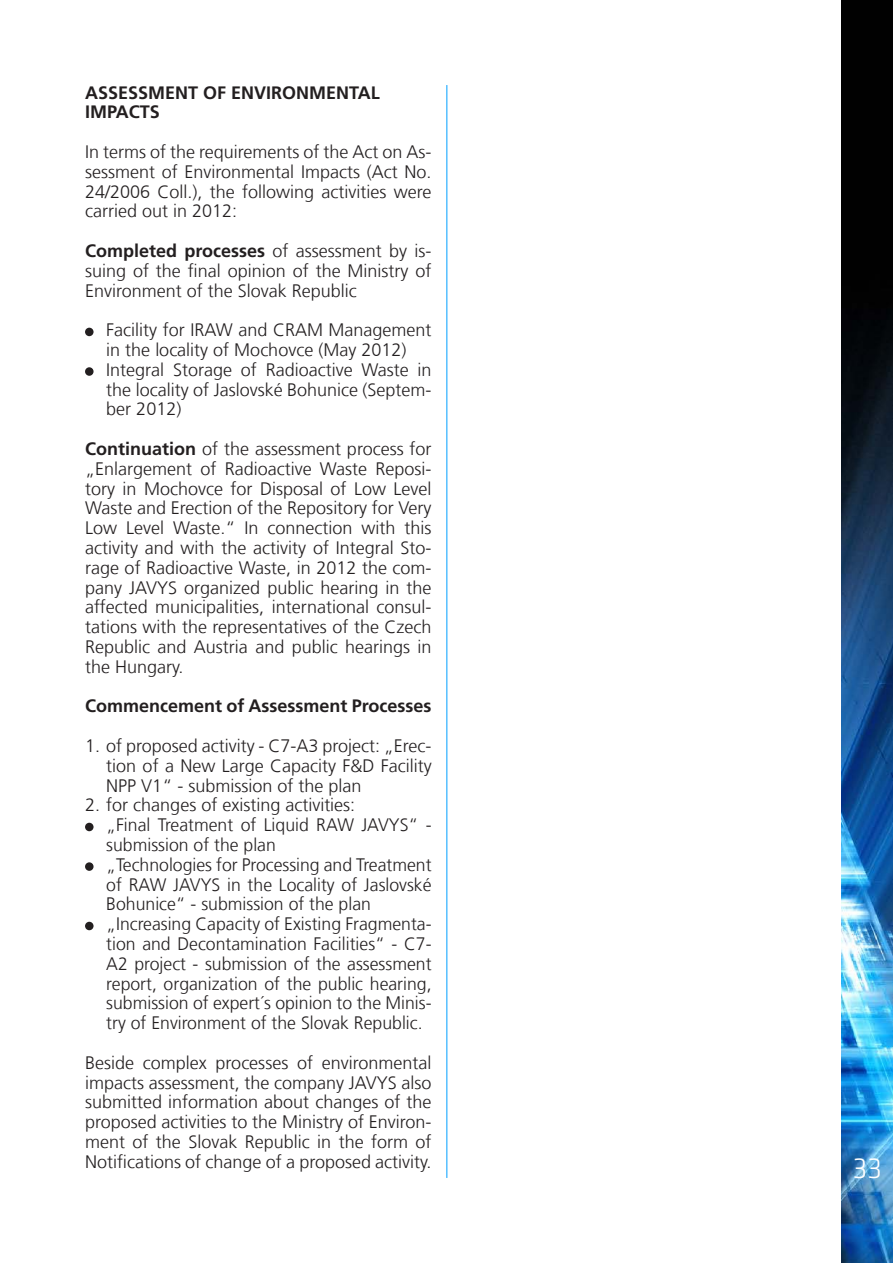
<style>
.page{position:relative;width:893px;height:1263px;background:#fff}
.page>*{position:absolute;margin:0;border:0;box-sizing:border-box;transform-origin:0 0}
.t1{font:300 30px "Klavika";color:#fff}
.t2{font:300 18px/19.8px "Frutiger LT Com";color:#231f20;text-align:justify}
.t3{font:700 18px/19.8px "Frutiger LT Com";color:#231f20}
.s1{font-weight:700}
</style>
<div class="page">
<img style="left:842px;top:0;width:51px;height:1263px">
<div style="left:85px;top:328px;width:9px;height:8px;background:#231f20;border-radius:50%"></div>
<div style="left:85px;top:367px;width:9px;height:9px;background:#231f20;border-radius:50%"></div>
<div style="left:85px;top:823px;width:9px;height:8px;background:#231f20;border-radius:50%"></div>
<div style="left:85px;top:862px;width:9px;height:9px;background:#231f20;border-radius:50%"></div>
<div style="left:85px;top:922px;width:9px;height:8px;background:#231f20;border-radius:50%"></div>
<hr style="left:446px;top:85px;width:1px;height:1093px;background:#009fff">
<p class="t3" style="left:85px;top:82px;width:296px">ASSESSMENT OF ENVIRONMENTAL<br>IMPACTS</p>
<p class="t2" style="left:85px;top:142px;width:348px">In terms of the requirements of the Act on As&shy;sessment of Environmental Impacts (Act No.<br>24/2006 Coll.), the following activities were carried out in 2012:</p>
<p class="t2" style="left:85px;top:241px;width:348px"><span class="s1">Completed processes</span> of assessment by is&shy;suing of the final opinion of the Ministry of Environment of the Slovak Republic</p>
<p class="t2" style="left:106px;top:320px;width:327px;text-align:left">Facility for IRAW and CRAM Management in the locality of Mochovce (May 2012)<br>Integral Storage of Radioactive Waste in the locality of Jaslovské Bohunice (Septem&shy;ber 2012)</p>
<p class="t2" style="left:85px;top:439px;width:348px"><span class="s1">Continuation</span> of the assessment process for „Enlargement of Radioactive Waste Reposi&shy;tory in Mochovce for Disposal of Low Level Waste and Erection of the Repository for Very Low Level Waste.“ In connection with this activity and with the activity of Integral Sto&shy;rage of Radioactive Waste, in 2012 the com&shy;pany JAVYS organized public hearing in the affected municipalities, international consul&shy;tations with the representatives of the Czech Republic and Austria and public hearings in the Hungary.</p>
<p class="t3" style="left:85px;top:696px;width:348px">Commencement of Assessment Processes</p>
<p class="t2" style="left:106px;top:736px;width:327px;text-indent:-21px">1. of proposed activity - C7-A3 project: „Erec&shy;tion of a New Large Capacity F&amp;D Facility NPP V1“ - submission of the plan</p>
<p class="t2" style="left:106px;top:795px;width:327px;text-align:left;text-indent:-21px">2. for changes of existing activities:<br>„Final Treatment of Liquid RAW JAVYS“ - submission of the plan<br>„Technologies for Processing and Treatment of RAW JAVYS in the Locality of Jaslovské Bohunice“ - submission of the plan „Increasing Capacity of Existing Fragmenta&shy;tion and Decontamination Facilities“ - C7- A2 project - submission of the assessment report, organization of the public hearing, submission of expert´s opinion to the Minis&shy;try of Environment of the Slovak Republic.</p>
<p class="t2" style="left:85px;top:1053px;width:348px">Beside complex processes of environmental impacts assessment, the company JAVYS also submitted information about changes of the proposed activities to the Ministry of Environ&shy;ment of the Slovak Republic in the form of Notifications of change of a proposed activity.</p>
<h1 class="t1" style="left:853px;top:1152px;width:31px">33</h1>
</div>
